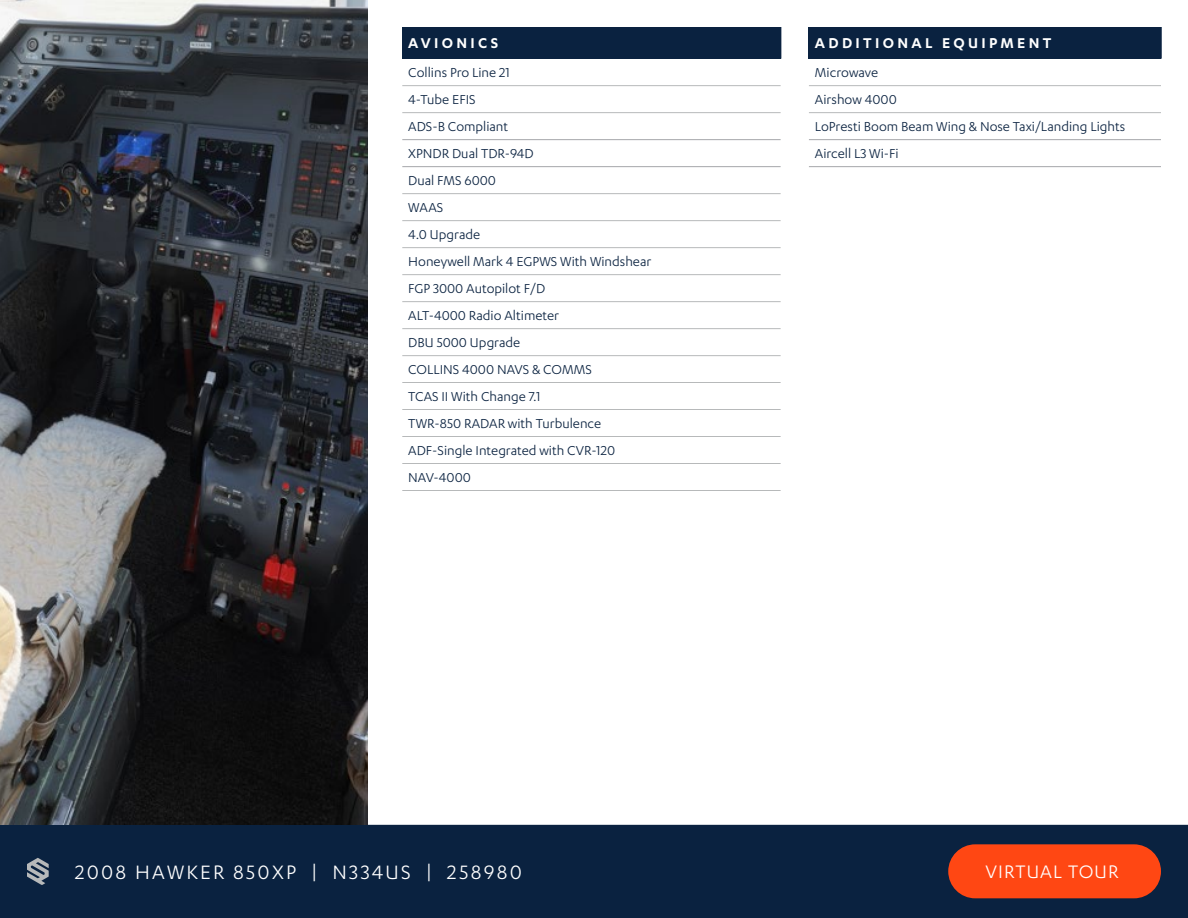
<style>
.page{position:relative;width:1188px;height:918px;background:#fff}
.page>*{position:absolute;margin:0;border:0;box-sizing:border-box;transform-origin:0 0}
.t1{font:22.5px "Karbon";letter-spacing:.1em;color:#fff}
.t2{font:21px "Karbon";letter-spacing:.05em;color:#fff}
.t3{font:600 16.5px "Karbon";letter-spacing:.2em;color:#fff}
.t4{font:15px/27px "Karbon";color:#0a2240}
</style>
<div class="page">
<div style="left:0;top:825px;width:1188px;height:93px;background:#0a2240"></div>
<div style="left:948px;top:844px;width:213px;height:54px;background:#ff4713;border-radius:27px"></div>
<svg style="left:27px;top:858px;width:22px;height:27px"></svg>
<div style="left:402px;top:27px;width:379px;height:32px;background:#0a2240"></div>
<hr style="left:402px;top:85px;width:379px;height:1px;background:#b7b9ba">
<hr style="left:402px;top:112px;width:379px;height:1px;background:#b7b9ba">
<hr style="left:402px;top:193px;width:379px;height:1px;background:#b7b9ba">
<hr style="left:402px;top:220px;width:379px;height:1px;background:#b7b9ba">
<hr style="left:402px;top:247px;width:379px;height:1px;background:#b7b9ba">
<hr style="left:402px;top:274px;width:379px;height:1px;background:#b7b9ba">
<hr style="left:402px;top:301px;width:379px;height:1px;background:#b7b9ba">
<hr style="left:402px;top:328px;width:379px;height:1px;background:#b7b9ba">
<hr style="left:402px;top:355px;width:379px;height:1px;background:#b7b9ba">
<hr style="left:402px;top:382px;width:379px;height:1px;background:#b7b9ba">
<hr style="left:402px;top:409px;width:379px;height:1px;background:#b7b9ba">
<hr style="left:402px;top:436px;width:379px;height:1px;background:#b7b9ba">
<hr style="left:402px;top:463px;width:379px;height:1px;background:#b7b9ba">
<hr style="left:402px;top:490px;width:379px;height:1px;background:#b7b9ba">
<hr style="left:402px;top:139px;width:379px;height:1px;background:#a5a7aa">
<hr style="left:402px;top:166px;width:379px;height:1px;background:#a5a7aa">
<div style="left:809px;top:27px;width:352px;height:32px;background:#0a2240"></div>
<hr style="left:1160px;top:27px;width:2px;height:32px;background:#0a2240">
<hr style="left:809px;top:85px;width:352px;height:1px;background:#b7b9ba">
<hr style="left:809px;top:112px;width:352px;height:1px;background:#b7b9ba">
<hr style="left:809px;top:139px;width:352px;height:1px;background:#a5a7aa">
<hr style="left:809px;top:166px;width:352px;height:1px;background:#a5a7aa">
<img style="left:0;top:0;width:367px;height:825px">
<p class="t3" style="left:408px;top:34px;width:91px">AVIONICS</p>
<p class="t4" style="left:408px;top:59px;width:245px">Collins Pro Line 21<br>4-Tube EFIS<br>ADS-B Compliant<br>XPNDR Dual TDR-94D<br>Dual FMS 6000<br>WAAS<br>4.0 Upgrade<br>Honeywell Mark 4 EGPWS With Windshear<br>FGP 3000 Autopilot F/D<br>ALT-4000 Radio Altimeter<br>DBU 5000 Upgrade<br>COLLINS 4000 NAVS &amp; COMMS<br>TCAS II With Change 7.1<br>TWR-850 RADAR with Turbulence<br>ADF-Single Integrated with CVR-120<br>NAV-4000</p>
<p class="t3" style="left:815px;top:34px;width:238px">ADDITIONAL EQUIPMENT</p>
<p class="t4" style="left:815px;top:59px;width:312px">Microwave<br>Airshow 4000<br>LoPresti Boom Beam Wing &amp; Nose Taxi/Landing Lights<br>Aircell L3 Wi-Fi</p>
<h1 class="t1" style="left:75px;top:860px;width:448px">2008 HAWKER 850XP | N334US | 258980</h1>
<h2 class="t2" style="left:986px;top:861px;width:134px">VIRTUAL TOUR</h2>
</div>
